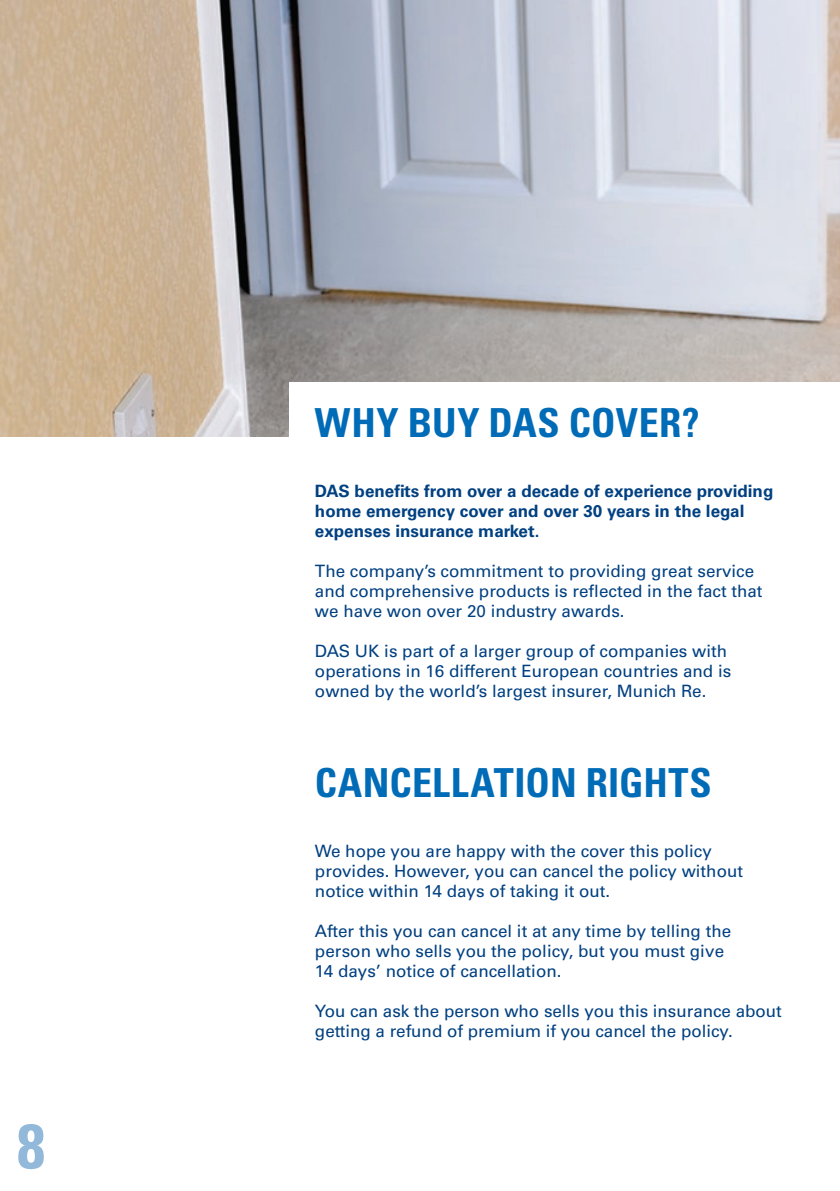
<style>
.page{position:relative;width:840px;height:1191px;background:#fff}
.page>*{position:absolute;margin:0;border:0;box-sizing:border-box;transform-origin:0 0}
.t1{font:700 condensed 63px "Univers LT Std";color:#92b9d9}
.HEADER_-_20_20_DAS_B{font:700 condensed 40px "Univers LT Std";letter-spacing:.01em;color:#006bb6}
.KFA5_BODY_-_8_5_10_D{font:17px/20px "Univers LT Std";color:#014081}
.KFA5_BODY_BOLD_OPEN{font:700 17px/20px "Univers LT Std";color:#014081}
</style>
<div class="page">
<img style="left:0;top:0;width:839px;height:437px">
<div style="left:289px;top:382px;width:550px;height:75px;background:#fff"></div>
<p class="t1" style="left:17px;top:1107px;width:29px">8</p>
<p class="HEADER_-_20_20_DAS_B" style="left:315px;top:398px;width:386px">WHY BUY DAS COVER?</p>
<p class="KFA5_BODY_BOLD_OPEN" style="left:315px;top:481px;width:459px">DAS benefits from over a decade of experience providing home emergency cover and over 30 years in the legal expenses insurance market.</p>
<p class="KFA5_BODY_-_8_5_10_D" style="left:315px;top:561px;width:449px">The company’s commitment to providing great service and comprehensive products is reflected in the fact that we have won over 20 industry awards.</p>
<p class="KFA5_BODY_-_8_5_10_D" style="left:315px;top:641px;width:417px">DAS UK is part of a larger group of companies with operations in 16 different European countries and is owned by the world’s largest insurer, Munich Re.</p>
<p class="HEADER_-_20_20_DAS_B" style="left:315px;top:758px;width:398px">CANCELLATION RIGHTS</p>
<p class="KFA5_BODY_-_8_5_10_D" style="left:315px;top:841px;width:429px">We hope you are happy with the cover this policy provides. However, you can cancel the policy without notice within 14 days of taking it out.</p>
<p class="KFA5_BODY_-_8_5_10_D" style="left:315px;top:921px;width:417px">After this you can cancel it at any time by telling the person who sells you the policy, but you must give<br>14 days’ notice of cancellation.</p>
<p class="KFA5_BODY_-_8_5_10_D" style="left:315px;top:1001px;width:468px">You can ask the person who sells you this insurance about getting a refund of premium if you cancel the policy.</p>
</div>
